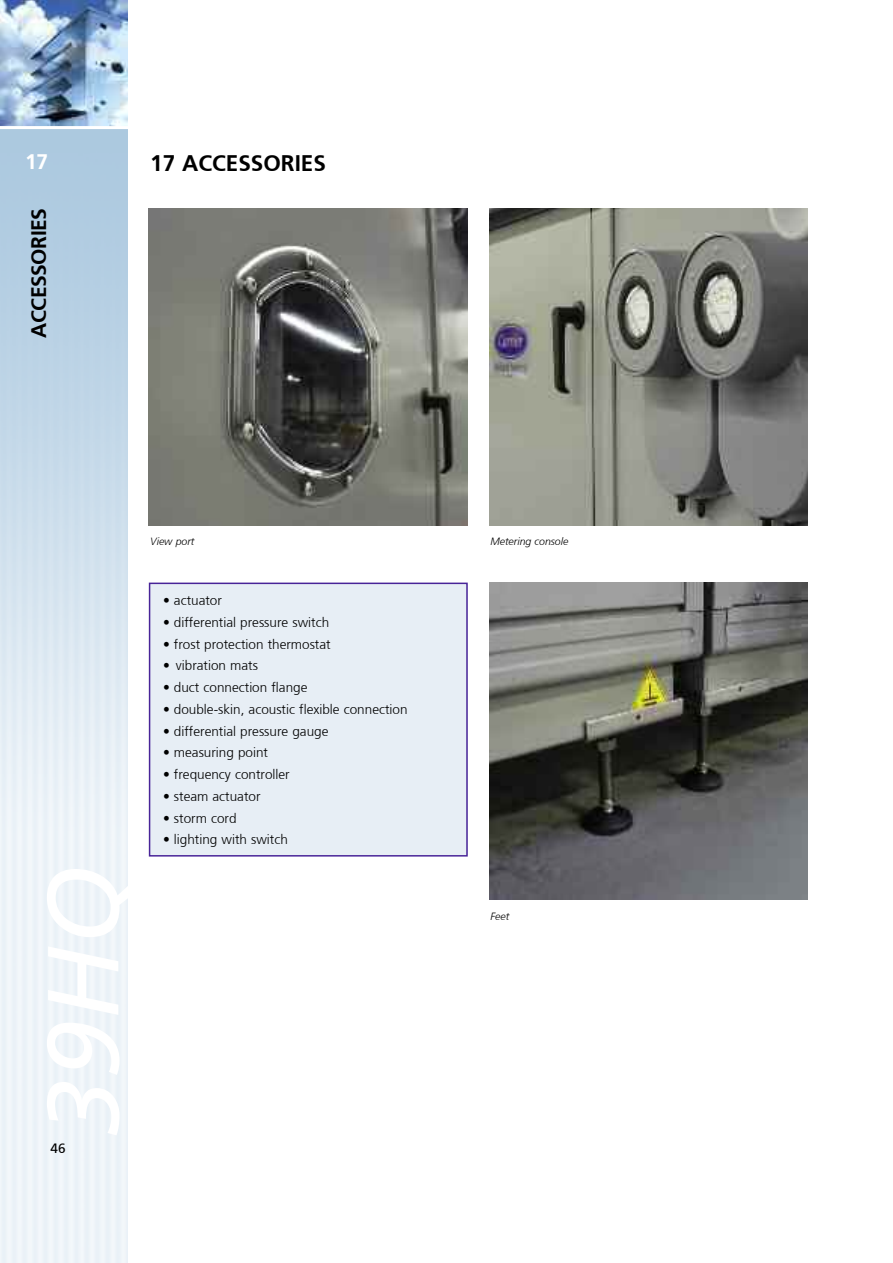
<style>
.page{position:relative;width:893px;height:1263px;background:#fff}
.page>*{position:absolute;margin:0;border:0;box-sizing:border-box;transform-origin:0 0}
.t1{font:italic 100.65px "Frutiger";color:#fff}
.t2{font:700 22.5px "Frutiger";color:#000}
.t3{font:700 21px "Frutiger";letter-spacing:-.02em;color:#000}
.t4{font:700 21px "Frutiger";color:#fff}
.t5{font:300 13.5px "Frutiger";color:#000}
.t6{font:13.5px "Frutiger Roman";color:#000}
.t7{font:italic 300 10.5px "Frutiger";color:#000}
</style>
<div class="page">
<div style="left:149px;top:584px;width:319px;height:271px;background:#e7eef5"></div>
<div style="left:149px;top:583px;width:319px;height:273px;border:2px solid #482498"></div>
<img style="left:0;top:0;width:128px;height:126px">
<img style="left:149px;top:208px;width:319px;height:317px">
<img style="left:489px;top:208px;width:319px;height:317px">
<img style="left:489px;top:583px;width:319px;height:316px">
<h3 class="t4" style="left:25px;top:150px;width:24px">17</h3>
<h3 class="t3" style="left:27px;top:338px;width:131px;rotate:-90deg">ACCESSORIES</h3>
<h2 class="t2" style="left:150px;top:150px;width:177px">17 ACCESSORIES</h2>
<h1 class="t1" style="left:25px;top:1136px;width:271px;rotate:-90deg">39HQ</h1>
<p class="t6" style="left:51px;top:1140px;width:17px">46</p>
<p class="t7" style="left:150px;top:535px;width:46px">View port</p>
<p class="t7" style="left:490px;top:535px;width:79px">Metering console</p>
<p class="t5" style="left:163px;top:593px;width:60px">• actuator</p>
<p class="t5" style="left:163px;top:615px;width:168px">• differential pressure switch</p>
<p class="t5" style="left:163px;top:636px;width:169px">• frost protection thermostat</p>
<p class="t5" style="left:163px;top:658px;width:96px">• vibration mats</p>
<p class="t5" style="left:163px;top:680px;width:146px">• duct connection flange</p>
<p class="t5" style="left:163px;top:702px;width:246px">• double-skin, acoustic flexible connection</p>
<p class="t5" style="left:163px;top:723px;width:167px">• differential pressure gauge</p>
<p class="t5" style="left:163px;top:745px;width:107px">• measuring point</p>
<p class="t5" style="left:163px;top:767px;width:128px">• frequency controller</p>
<p class="t5" style="left:163px;top:789px;width:99px">• steam actuator</p>
<p class="t5" style="left:163px;top:810px;width:75px">• storm cord</p>
<p class="t5" style="left:163px;top:832px;width:126px">• lighting with switch</p>
<p class="t7" style="left:490px;top:910px;width:20px">Feet</p>
</div>
